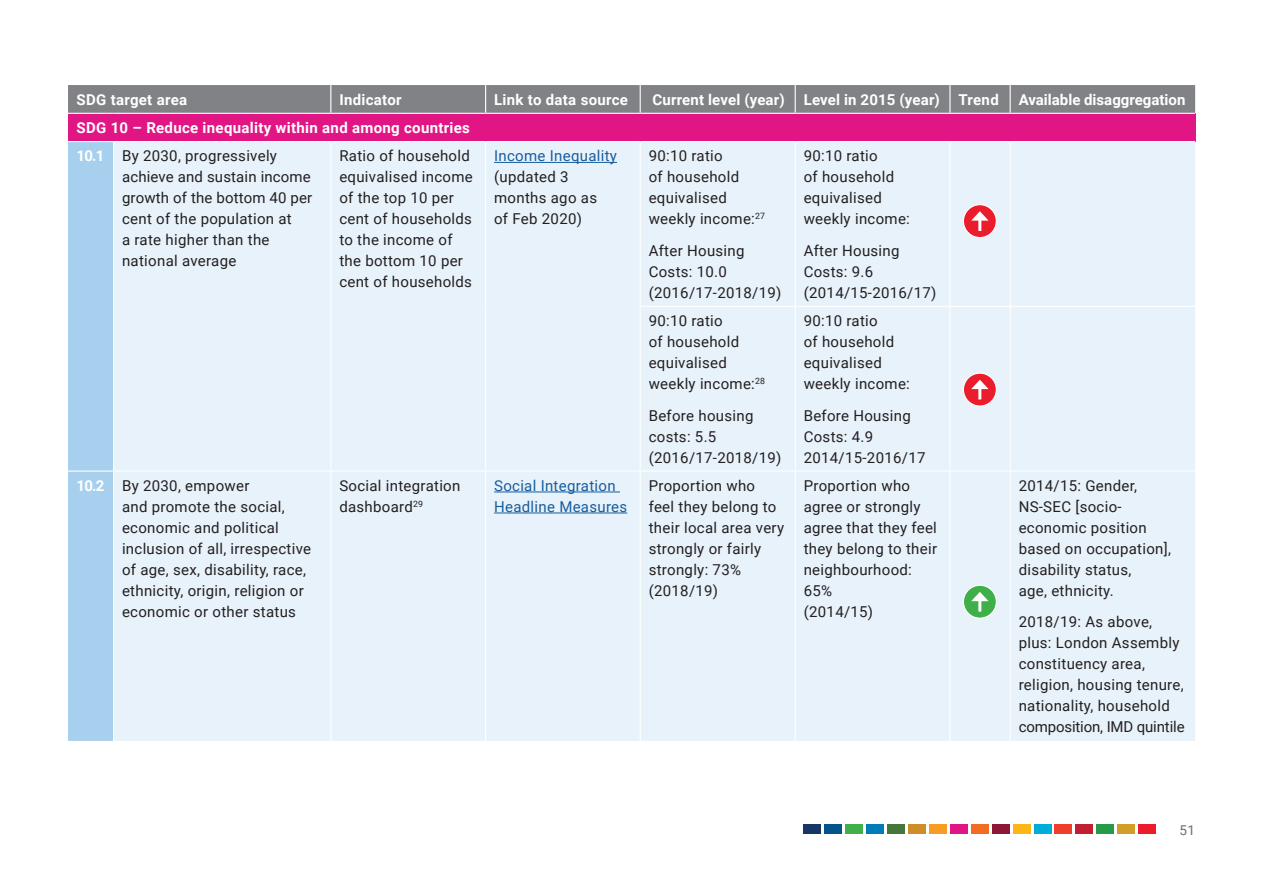
<style>
.page{position:relative;width:1263px;height:893px;background:#fff}
.page>*{position:absolute;margin:0;border:0;box-sizing:border-box;transform-origin:0 0}
.t1{font:15px/21px "Roboto";letter-spacing:.02em;color:#231f20}
.t2{font:700 15px "Roboto";letter-spacing:.02em;color:#fff}
.t3{font:15px/21px "Roboto";letter-spacing:.02em;color:#175d9e}
.t4{font:700 15px "Roboto";color:#fff}
.t5{font:13.5px "Roboto";color:#6c6d70}
</style>
<div class="page">
<div style="left:1138px;top:824px;width:18px;height:10px;background:#eb1c2c"></div>
<div style="left:1117px;top:824px;width:18px;height:10px;background:#d19f28"></div>
<div style="left:1097px;top:824px;width:17px;height:10px;background:#269b47"></div>
<div style="left:1076px;top:824px;width:17px;height:10px;background:#c21f32"></div>
<div style="left:1055px;top:824px;width:17px;height:10px;background:#ef3e2a"></div>
<div style="left:1034px;top:824px;width:17px;height:10px;background:#00add9"></div>
<div style="left:1013px;top:824px;width:17px;height:10px;background:#fcb615"></div>
<div style="left:992px;top:824px;width:17px;height:10px;background:#8e1737"></div>
<div style="left:971px;top:824px;width:17px;height:10px;background:#f36c24"></div>
<div style="left:950px;top:824px;width:17px;height:10px;background:#e11584"></div>
<div style="left:929px;top:824px;width:17px;height:10px;background:#f89c24"></div>
<div style="left:908px;top:824px;width:17px;height:10px;background:#cf8d29"></div>
<div style="left:887px;top:824px;width:18px;height:10px;background:#46763b"></div>
<div style="left:866px;top:824px;width:18px;height:10px;background:#007cbb"></div>
<div style="left:845px;top:824px;width:18px;height:10px;background:#3eaf49"></div>
<div style="left:825px;top:824px;width:17px;height:10px;background:#01558a"></div>
<div style="left:804px;top:824px;width:17px;height:10px;background:#183567"></div>
<div style="left:68px;top:113px;width:1127px;height:29px;background:#e11584"></div>
<div style="left:68px;top:142px;width:45px;height:599px;background:#a6d0ee"></div>
<div style="left:114px;top:142px;width:1081px;height:599px;background:#e8f2fa"></div>
<div style="left:68px;top:85px;width:1127px;height:28px;background:#808285"></div>
<hr style="left:1009px;top:85px;width:2px;height:28px;background:#fff">
<hr style="left:68px;top:113px;width:46px;height:1px;background:#fff">
<hr style="left:114px;top:113px;width:217px;height:1px;background:#fff">
<hr style="left:331px;top:113px;width:155px;height:1px;background:#fff">
<hr style="left:486px;top:113px;width:154px;height:1px;background:#fff">
<hr style="left:640px;top:113px;width:155px;height:1px;background:#fff">
<hr style="left:795px;top:113px;width:155px;height:1px;background:#fff">
<hr style="left:950px;top:113px;width:60px;height:1px;background:#fff">
<hr style="left:1010px;top:113px;width:185px;height:1px;background:#fff">
<hr style="left:330px;top:142px;width:1px;height:164px;background:#fff">
<hr style="left:485px;top:142px;width:1px;height:164px;background:#fff">
<hr style="left:640px;top:142px;width:1px;height:164px;background:#fff">
<hr style="left:795px;top:142px;width:1px;height:164px;background:#fff">
<hr style="left:949px;top:142px;width:1px;height:164px;background:#fff">
<hr style="left:1009px;top:142px;width:2px;height:164px;background:#fff">
<hr style="left:330px;top:306px;width:1px;height:165px;background:#fff">
<hr style="left:485px;top:306px;width:1px;height:165px;background:#fff">
<hr style="left:640px;top:307px;width:1px;height:164px;background:#fff">
<hr style="left:795px;top:307px;width:1px;height:164px;background:#fff">
<hr style="left:949px;top:307px;width:1px;height:164px;background:#fff">
<hr style="left:1009px;top:307px;width:2px;height:164px;background:#fff">
<hr style="left:330px;top:472px;width:1px;height:269px;background:#fff">
<hr style="left:485px;top:472px;width:1px;height:269px;background:#fff">
<hr style="left:640px;top:472px;width:1px;height:269px;background:#fff">
<hr style="left:795px;top:472px;width:1px;height:269px;background:#fff">
<hr style="left:949px;top:472px;width:1px;height:269px;background:#fff">
<hr style="left:1009px;top:472px;width:2px;height:269px;background:#fff">
<hr style="left:68px;top:141px;width:46px;height:1px;background:#fff">
<hr style="left:114px;top:141px;width:217px;height:1px;background:#fff">
<hr style="left:331px;top:141px;width:155px;height:1px;background:#fff">
<hr style="left:486px;top:141px;width:154px;height:1px;background:#fff">
<hr style="left:640px;top:141px;width:155px;height:1px;background:#fff">
<hr style="left:795px;top:141px;width:155px;height:1px;background:#fff">
<hr style="left:950px;top:141px;width:60px;height:1px;background:#fff">
<hr style="left:1010px;top:141px;width:185px;height:1px;background:#fff">
<hr style="left:640px;top:306px;width:155px;height:1px;background:#fff">
<hr style="left:795px;top:306px;width:155px;height:1px;background:#fff">
<hr style="left:950px;top:306px;width:60px;height:1px;background:#fff">
<hr style="left:1010px;top:306px;width:185px;height:1px;background:#fff">
<hr style="left:68px;top:471px;width:46px;height:1px;background:#fff">
<hr style="left:114px;top:471px;width:217px;height:1px;background:#fff">
<hr style="left:331px;top:471px;width:155px;height:1px;background:#fff">
<hr style="left:486px;top:471px;width:154px;height:1px;background:#fff">
<hr style="left:640px;top:471px;width:155px;height:1px;background:#fff">
<hr style="left:795px;top:471px;width:155px;height:1px;background:#fff">
<hr style="left:950px;top:471px;width:60px;height:1px;background:#fff">
<hr style="left:1010px;top:471px;width:185px;height:1px;background:#fff">
<hr style="left:494px;top:162px;width:123px;height:1px;background:#175d9e">
<hr style="left:494px;top:492px;width:126px;height:1px;background:#175d9e">
<hr style="left:494px;top:513px;width:133px;height:1px;background:#175d9e">
<div style="left:963px;top:205px;width:33px;height:33px;background:#eb1c2c;border-radius:50%"></div>
<div style="left:963px;top:204px;width:34px;height:34px;border:1px solid #fff;border-radius:50%"></div>
<svg style="left:971px;top:211px;width:17px;height:20px"></svg>
<div style="left:963px;top:373px;width:33px;height:33px;background:#eb1c2c;border-radius:50%"></div>
<div style="left:963px;top:373px;width:34px;height:34px;border:1px solid #fff;border-radius:50%"></div>
<svg style="left:971px;top:380px;width:17px;height:19px"></svg>
<div style="left:963px;top:585px;width:33px;height:33px;background:#3eaf49;border-radius:50%"></div>
<div style="left:963px;top:585px;width:34px;height:34px;border:1px solid #fff;border-radius:50%"></div>
<hr style="left:978px;top:598px;width:3px;height:14px;background:#fff">
<svg style="left:971px;top:592px;width:17px;height:9px"></svg>
<p class="t2" style="left:77px;top:89px;width:112px">SDG target area</p>
<p class="t2" style="left:339px;top:89px;width:64px">Indicator</p>
<p class="t2" style="left:494px;top:89px;width:135px">Link to data source</p>
<p class="t2" style="left:653px;top:89px;width:134px">Current level (year)</p>
<p class="t2" style="left:804px;top:89px;width:138px">Level in 2015 (year)</p>
<p class="t2" style="left:958px;top:89px;width:42px">Trend</p>
<p class="t4" style="left:1019px;top:89px;width:168px">Available disaggregation</p>
<p class="t2" style="left:77px;top:117px;width:395px">SDG 10 – Reduce inequality within and among countries</p>
<p class="t2" style="left:77px;top:145px;width:29px">10.1</p>
<p class="t1" style="left:122px;top:145px;width:192px">By 2030, progressively achieve and sustain income growth of the bottom 40 per cent of the population at</p>
<p class="t1" style="left:122px;top:229px;width:149px">a rate higher than the national average</p>
<p class="t1" style="left:339px;top:145px;width:135px">Ratio of household equivalised income of the top 10 per cent of households to the income of the bottom 10 per cent of households</p>
<p class="t3" style="left:494px;top:145px;width:124px">Income Inequality</p>
<p class="t1" style="left:649px;top:145px;width:92px">90:10 ratio of household equivalised</p>
<p class="t1" style="left:649px;top:208px;width:118px">weekly income:<sup>27</sup></p>
<p class="t1" style="left:649px;top:239px;width:97px">After Housing<br>Costs: 10.0</p>
<p class="t1" style="left:649px;top:281px;width:134px">(2016/17-2018/19)</p>
<p class="t1" style="left:804px;top:145px;width:92px">90:10 ratio of household equivalised</p>
<p class="t1" style="left:804px;top:208px;width:108px">weekly income:</p>
<p class="t1" style="left:804px;top:239px;width:97px">After Housing<br>Costs: 9.6</p>
<p class="t1" style="left:804px;top:281px;width:134px">(2014/15-2016/17)</p>
<p class="t1" style="left:494px;top:166px;width:76px">(updated 3</p>
<p class="t1" style="left:494px;top:187px;width:104px">months ago as</p>
<p class="t1" style="left:494px;top:208px;width:89px">of Feb 2020)</p>
<p class="t2" style="left:77px;top:475px;width:29px">10.2</p>
<p class="t1" style="left:122px;top:474px;width:129px">By 2030, empower</p>
<p class="t1" style="left:122px;top:495px;width:191px">and promote the social, economic and political inclusion of all, irrespective of age, sex, disability, race, ethnicity, origin, religion or economic or other status</p>
<p class="t1" style="left:649px;top:310px;width:76px">90:10 ratio</p>
<p class="t1" style="left:649px;top:331px;width:92px">of household equivalised</p>
<p class="t1" style="left:649px;top:373px;width:118px">weekly income:<sup>28</sup></p>
<p class="t1" style="left:649px;top:404px;width:106px">Before housing costs: 5.5</p>
<p class="t1" style="left:649px;top:446px;width:134px">(2016/17-2018/19)</p>
<p class="t1" style="left:339px;top:474px;width:123px">Social integration dashboard<sup>29</sup></p>
<p class="t3" style="left:494px;top:474px;width:135px">Social Integration<br>Headline Measures</p>
<p class="t1" style="left:649px;top:474px;width:137px">Proportion who feel they belong to their local area very strongly or fairly strongly: 73%</p>
<p class="t1" style="left:649px;top:579px;width:71px">(2018/19)</p>
<p class="t1" style="left:804px;top:310px;width:92px">90:10 ratio of household equivalised</p>
<p class="t1" style="left:804px;top:373px;width:108px">weekly income:</p>
<p class="t1" style="left:804px;top:404px;width:109px">Before Housing<br>Costs: 4.9</p>
<p class="t1" style="left:804px;top:446px;width:123px">2014/15-2016/17</p>
<p class="t1" style="left:804px;top:474px;width:135px">Proportion who agree or strongly agree that they feel they belong to their neighbourhood:<br>65%</p>
<p class="t1" style="left:804px;top:600px;width:71px">(2014/15)</p>
<p class="t1" style="left:1019px;top:474px;width:120px">2014/15: Gender,</p>
<p class="t1" style="left:1019px;top:495px;width:154px">NS-SEC [socio&shy;economic position based on occupation], disability status,</p>
<p class="t1" style="left:1019px;top:579px;width:97px">age, ethnicity.</p>
<p class="t1" style="left:1019px;top:611px;width:167px">2018/19: As above, plus: London Assembly constituency area, religion, housing tenure, nationality, household composition, IMD quintile</p>
<p class="t5" style="left:1179px;top:821px;width:17px">51</p>
</div>
